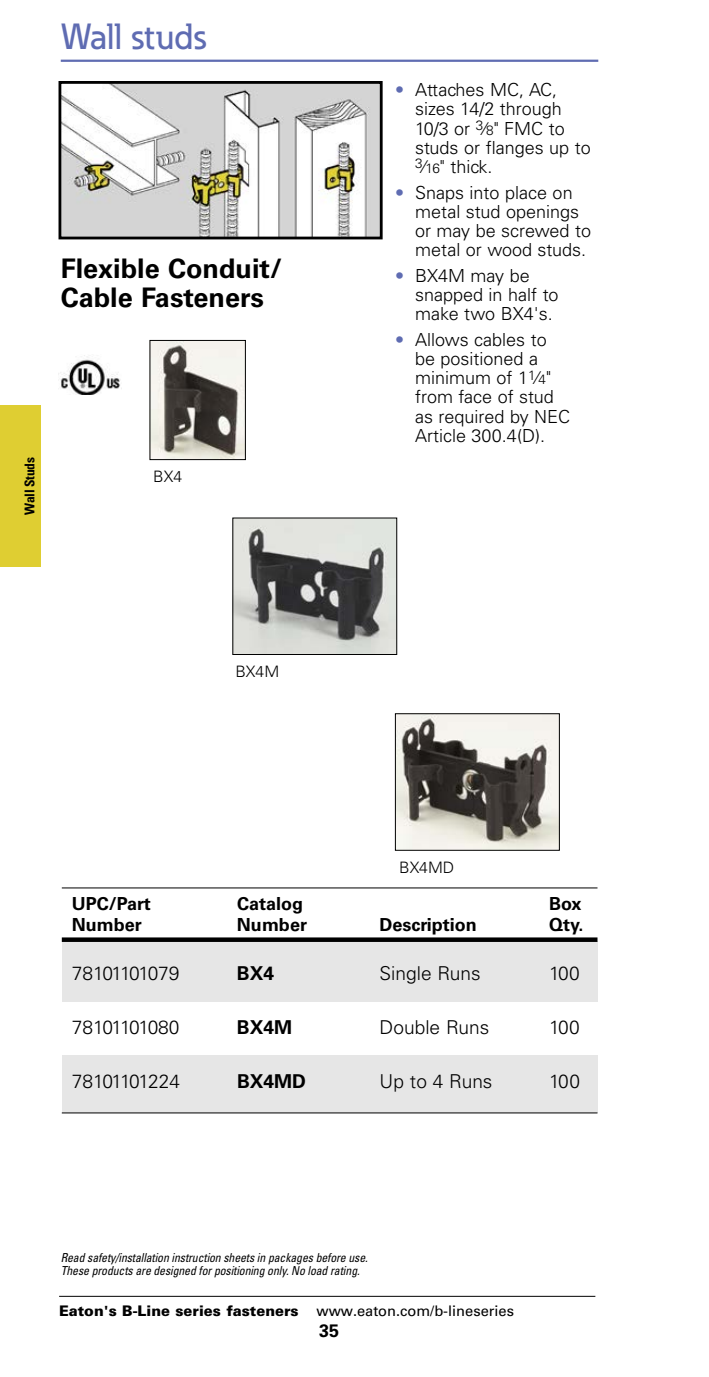
<style>
.page{position:relative;width:709px;height:1377px;background:#fff}
.page>*{position:absolute;margin:0;border:0;box-sizing:border-box;transform-origin:0 0}
.t1{font:500 36px "Eaton";letter-spacing:.01em;color:#5f6cb2}
.t2{font:700 27px/29.2px "Univers LT Std";color:#000}
.t3{font:300 19.12px "Univers LT Std";color:#000}
.t4{font:300 19.12px "Univers LT Std";letter-spacing:-.075em;color:#000}
.t5{font:700 19.12px "Univers LT Std";color:#000}
.t6{font:300 19.12px "Univers LT Std";letter-spacing:-.06em;color:#000}
.t7{font:300 18px/19.1px "Univers LT Std";color:#000}
.t8{font:700 18px "Univers LT Std";color:#000}
.t9{font:300 15.75px "Univers LT Std";color:#000}
.t10{font:900 14.62px "Univers LT Std";color:#000}
.t11{font:700 condensed 13.5px "Univers LT Std";letter-spacing:-.02em;color:#000}
.t12{font:italic condensed 12.38px/13.5px "Univers LT Std";letter-spacing:-.01em;color:#000;scale:.95 1}
.s1{color:#5f6cb2}
.s2{font-size:13.5px}
.s3{font-weight:400}
</style>
<div class="page">
<hr style="left:61px;top:60px;width:537px;height:2px;background:#5f6cb2">
<div style="left:0;top:405px;width:40px;height:162px;background:#dfce32"></div>
<hr style="left:59px;top:1296px;width:536px;height:1px;background:#000">
<img style="left:62px;top:85px;width:316px;height:150px">
<div style="left:58px;top:81px;width:324px;height:158px;border:3px solid #000"></div>
<img style="left:152px;top:342px;width:92px;height:116px">
<div style="left:150px;top:340px;width:96px;height:120px;border:1px solid #000"></div>
<img style="left:397px;top:715px;width:160px;height:134px">
<div style="left:395px;top:713px;width:164px;height:138px;border:1px solid #000"></div>
<img style="left:234px;top:520px;width:161px;height:133px">
<div style="left:232px;top:518px;width:165px;height:137px;border:1px solid #000"></div>
<div style="left:62px;top:941px;width:535px;height:61px;background:#e6e6e6"></div>
<div style="left:62px;top:1056px;width:535px;height:57px;background:#e6e6e6"></div>
<div style="left:62px;top:937px;width:535px;height:5px;background:#000"></div>
<hr style="left:62px;top:888px;width:535px;height:1px;background:#000">
<hr style="left:62px;top:1113px;width:535px;height:1px;background:#000">
<img style="left:58px;top:355px;width:63px;height:40px">
<h1 class="t1" style="left:61px;top:23px;width:147px">Wall studs</h1>
<h2 class="t2" style="left:61px;top:256px;width:223px">Flexible Conduit/<br>Cable Fasteners</h2>
<p class="t11" style="left:25px;top:515px;width:59px;rotate:-90deg">Wall Studs</p>
<p class="t9" style="left:153px;top:470px;width:30px">BX4</p>
<p class="t9" style="left:235px;top:666px;width:45px">BX4M</p>
<p class="t7" style="left:415px;top:82px;width:177px;text-indent:-20px"><span class="s1">•</span> Attaches MC, AC, sizes 14/2 through<br>10/3 or <sup>3</sup>⁄<span class="s2">8</span>" FMC to studs or flanges up to<br><sup>3</sup>⁄<span class="s2">16</span>" thick.</p>
<p class="t7" style="left:415px;top:184px;width:177px;text-indent:-20px"><span class="s1">•</span> Snaps into place on metal stud openings or may be screwed to metal or wood studs.</p>
<p class="t7" style="left:415px;top:268px;width:145px;text-indent:-20px"><span class="s1">•</span> BX4M may be snapped in half to make two BX4's.</p>
<p class="t7" style="left:415px;top:332px;width:157px;text-indent:-20px"><span class="s1">•</span> Allows cables to be positioned a minimum of 1<sup>1</sup>⁄<span class="s2">4</span>" from face of stud as required by NEC<br>Article 300.4(D).</p>
<p class="t9" style="left:399px;top:862px;width:57px">BX4MD</p>
<p class="t8" style="left:72px;top:897px;width:80px">UPC/Part</p>
<p class="t8" style="left:237px;top:897px;width:68px">Catalog</p>
<p class="t8" style="left:549px;top:897px;width:34px">Box</p>
<p class="t8" style="left:72px;top:918px;width:72px">Number</p>
<p class="t8" style="left:237px;top:918px;width:72px">Number</p>
<p class="t8" style="left:380px;top:918px;width:99px">Description</p>
<p class="t8" style="left:549px;top:918px;width:36px">Qty.</p>
<p class="t4" style="left:72px;top:966px;width:109px">78101101079</p>
<p class="t5" style="left:237px;top:966px;width:39px">BX4</p>
<p class="t3" style="left:380px;top:966px;width:103px">Single Runs</p>
<p class="t3" style="left:549px;top:966px;width:32px">100</p>
<p class="t4" style="left:72px;top:1020px;width:109px">78101101080</p>
<p class="t5" style="left:237px;top:1020px;width:57px">BX4M</p>
<p class="t3" style="left:380px;top:1020px;width:111px">Double Runs</p>
<p class="t3" style="left:549px;top:1020px;width:32px">100</p>
<p class="t6" style="left:72px;top:1074px;width:110px">78101101224</p>
<p class="t5" style="left:237px;top:1074px;width:71px">BX4MD</p>
<p class="t3" style="left:380px;top:1074px;width:114px">Up to 4 Runs</p>
<p class="t3" style="left:549px;top:1074px;width:32px">100</p>
<p class="t12" style="left:61px;top:1252px;width:325px">Read safety/installation instruction sheets in packages before use.<br>These products are designed for positioning only. No load rating.</p>
<p class="t10" style="left:59px;top:1305px;width:456px">Eaton's B-Line series fasteners <span class="s3">www.eaton.com/b-lineseries</span></p>
<p class="t8" style="left:319px;top:1324px;width:22px">35</p>
</div>
